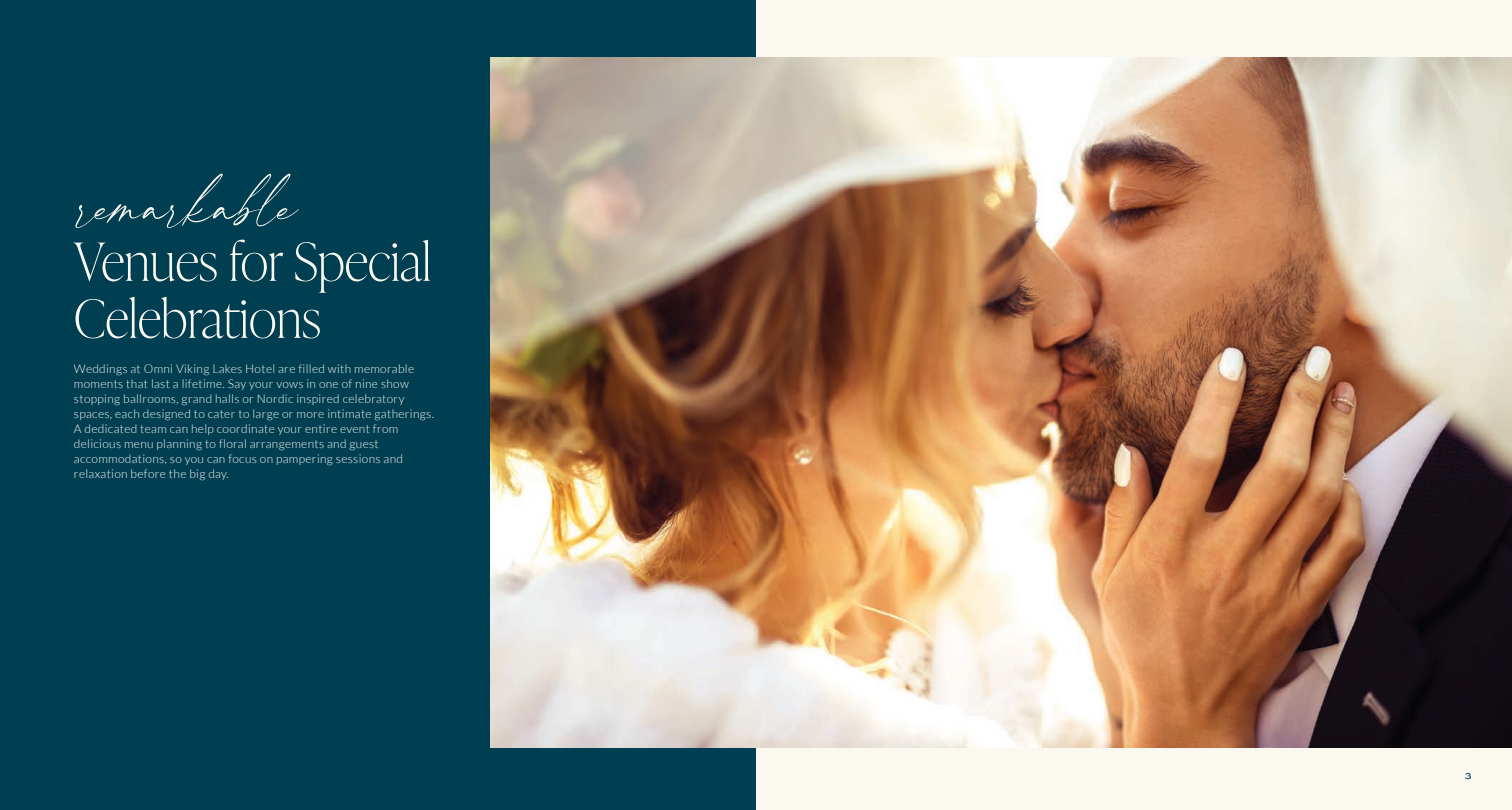
<style>
.page{position:relative;width:1512px;height:810px;background:#fbf8ef}
.page>*{position:absolute;margin:0;border:0;box-sizing:border-box;transform-origin:0 0}
.t1{font:64.8px "Felicity";color:#fbf8ef}
.Larger_header{font:100 52.5px/57px "Ivy Presto Display";color:#fbf8ef}
._4_-_Body_copy{font:300 12px/15px "Lato";letter-spacing:.025em;color:#fcfaf3}
.t2{font:500 9px "Sweet Sans Pro";color:#003e52}
</style>
<div class="page">
<div style="left:0;top:0;width:756px;height:810px;background:#003e52"></div>
<img style="left:490px;top:58px;width:1022px;height:690px">
<p class="t1" style="left:77px;top:158px;width:220px">remarkable</p>
<p class="Larger_header" style="left:74px;top:230px;width:359px">Venues for Special<br>Celebrations</p>
<p class="_4_-_Body_copy" style="left:74px;top:362px;width:362px">Weddings at Omni Viking Lakes Hotel are filled with memorable moments that last a lifetime. Say your vows in one of nine show stopping ballrooms, grand halls or Nordic inspired celebratory spaces, each designed to cater to large or more intimate gatherings.<br>A dedicated team can help coordinate your entire event from delicious menu planning to floral arrangements and guest accommodations, so you can focus on pampering sessions and relaxation before the big day.</p>
<p class="t2" style="left:1465px;top:770px;width:8px">3</p>
</div>
